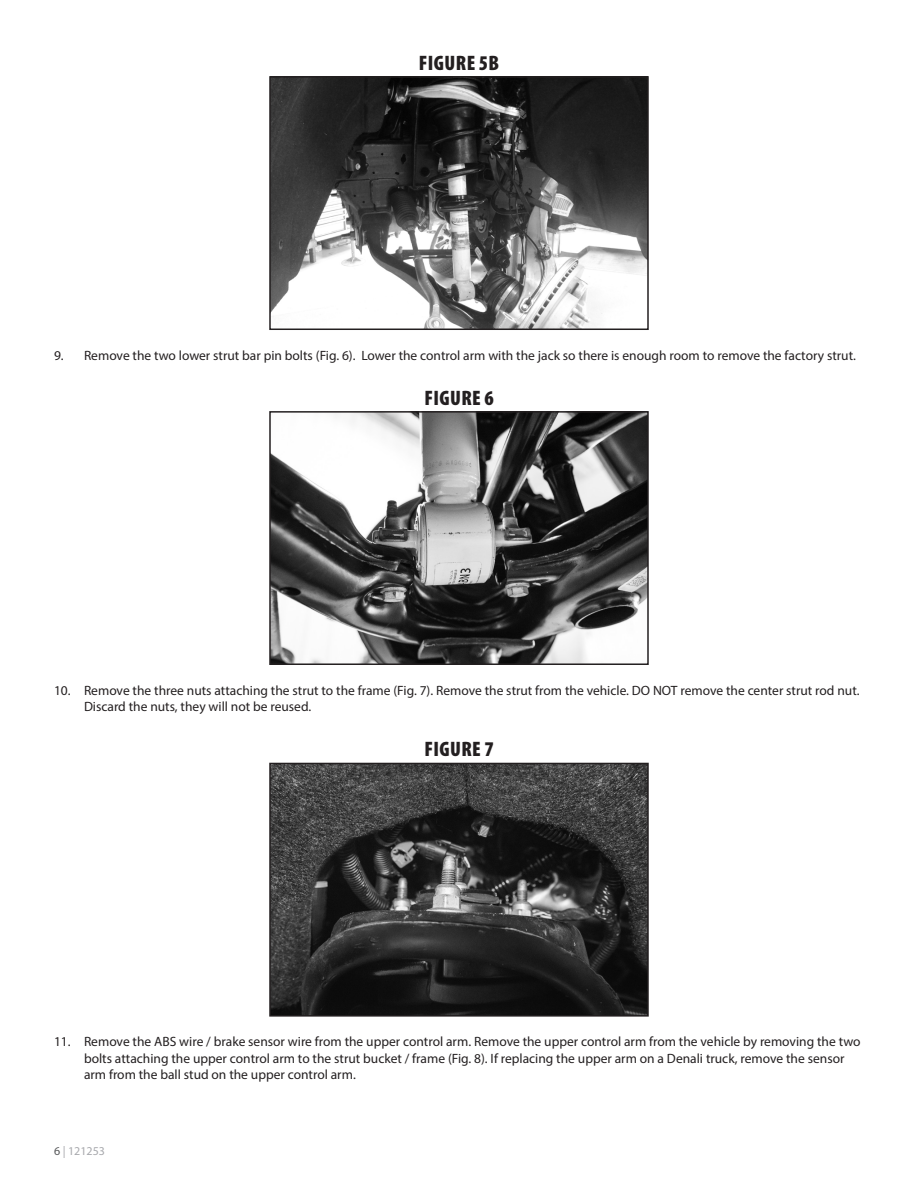
<style>
.page{position:relative;width:918px;height:1188px;background:#fff}
.page>*{position:absolute;margin:0;border:0;box-sizing:border-box;transform-origin:0 0}
.Photo-Caption{font:900 condensed 21px "Myriad Pro";letter-spacing:.02em;color:#231f20}
.t1{font:13.5px/16.2px "Myriad Pro";color:#231f20}
.t2{font:12px "Myriad Pro";color:#a8a9ad}
.s1{color:#57585a}
</style>
<div class="page">
<img style="left:272px;top:79px;width:374px;height:248px">
<div style="left:269px;top:76px;width:380px;height:254px;border:2px solid #231f20"></div>
<img style="left:272px;top:414px;width:374px;height:248px">
<div style="left:269px;top:411px;width:380px;height:254px;border:2px solid #231f20"></div>
<img style="left:272px;top:766px;width:374px;height:248px">
<div style="left:269px;top:763px;width:380px;height:254px;border:2px solid #231f20"></div>
<p class="Photo-Caption" style="left:419px;top:49px;width:82px">FIGURE 5B</p>
<p class="t1" style="left:54px;top:347px;width:803px">9. Remove the two lower strut bar pin bolts (Fig. 6). Lower the control arm with the jack so there is enough room to remove the factory strut.</p>
<p class="Photo-Caption" style="left:424px;top:385px;width:71px">FIGURE 6</p>
<p class="t1" style="left:84px;top:682px;width:777px;text-indent:-30px">10. Remove the three nuts attaching the strut to the frame (Fig. 7). Remove the strut from the vehicle. DO NOT remove the center strut rod nut.<br>Discard the nuts, they will not be reused.</p>
<p class="Photo-Caption" style="left:424px;top:736px;width:71px">FIGURE 7</p>
<p class="t1" style="left:84px;top:1033px;width:778px;text-indent:-30px">11. Remove the ABS wire / brake sensor wire from the upper control arm. Remove the upper control arm from the vehicle by removing the two bolts attaching the upper control arm to the strut bucket / frame (Fig. 8). If replacing the upper arm on a Denali truck, remove the sensor arm from the ball stud on the upper control arm.</p>
<p class="t2" style="left:54px;top:1143px;width:53px"><span class="s1">6</span> | 121253</p>
</div>
